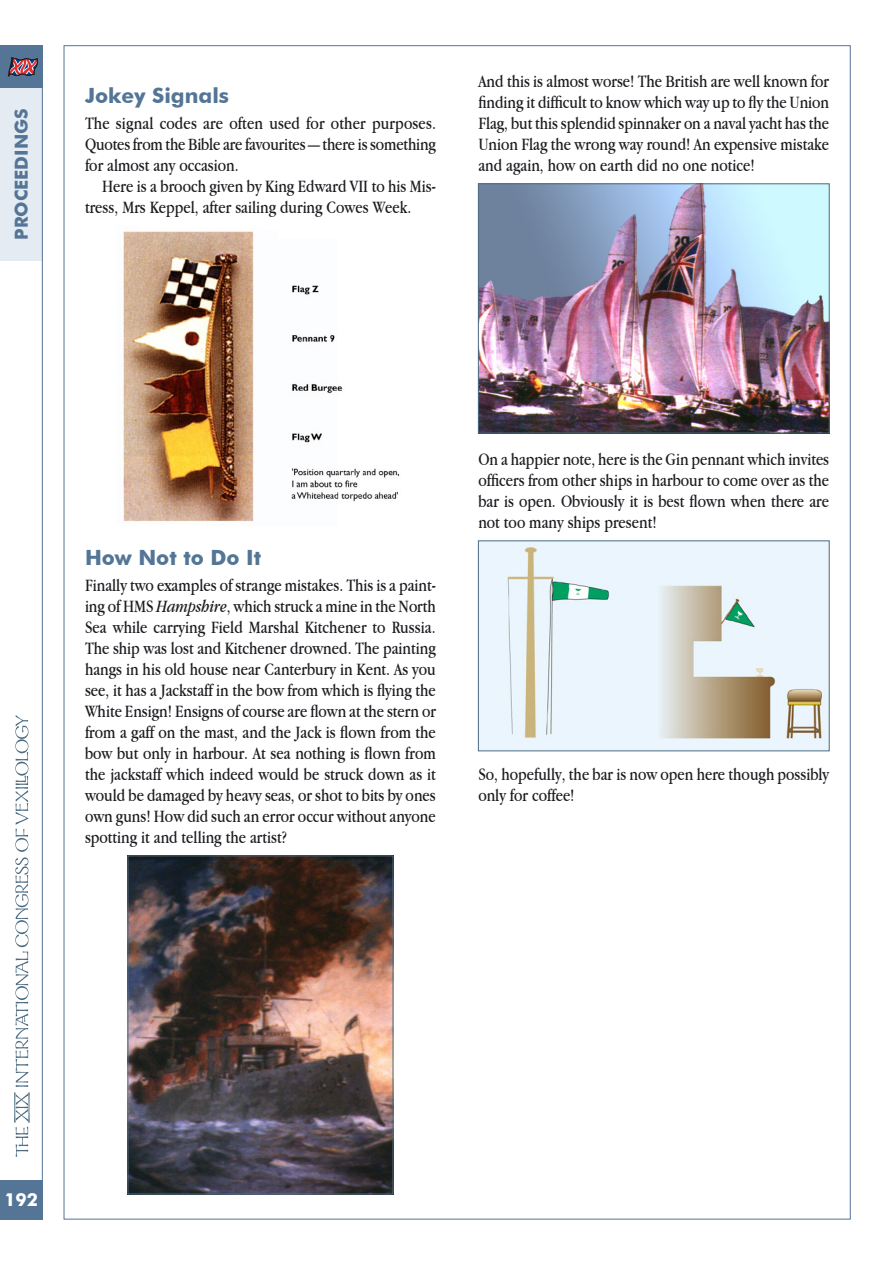
<style>
.page{position:relative;width:893px;height:1263px;background:#fff}
.page>*{position:absolute;margin:0;border:0;box-sizing:border-box;transform-origin:0 0}
.Subheading{font:700 21px "Futura BT";color:#547595}
.First_Paragraph{font:18px/21px "Apple Garamond";color:#1b1c20;text-align:justify}
.Paragraph{font:18px/21px "Apple Garamond";color:#1b1c20}
.t1{font:700 18px "Futura BT";color:#547595}
.t2{font:700 18px "Futura BT";color:#fff}
.s1{font-style:italic}
</style>
<div class="page">
<svg style="left:14px;top:715px;width:16px;height:442px"></svg>
<div style="left:0;top:87px;width:43px;height:174px;background:#e5ebf2"></div>
<hr style="left:42px;top:45px;width:1px;height:1174px;background:#547595">
<div style="left:0;top:1180px;width:43px;height:39px;background:#547595"></div>
<div style="left:0;top:45px;width:43px;height:43px;background:#547595"></div>
<svg style="left:8px;top:57px;width:30px;height:19px"></svg>
<img style="left:123px;top:231px;width:277px;height:291px">
<img style="left:130px;top:858px;width:261px;height:334px">
<div style="left:128px;top:856px;width:265px;height:338px;border:1px solid #4e6c81"></div>
<img style="left:480px;top:186px;width:347px;height:245px">
<div style="left:478px;top:184px;width:351px;height:249px;border:1px solid #4e6c81"></div>
<img style="left:480px;top:543px;width:347px;height:206px">
<div style="left:478px;top:541px;width:351px;height:210px;border:1px solid #4e6c81"></div>
<p class="t1" style="left:11px;top:240px;width:133px;rotate:-90deg">PROCEEDINGS</p>
<p class="Subheading" style="left:85px;top:83px;width:146px">Jokey Signals</p>
<p class="First_Paragraph" style="left:85px;top:112px;width:352px">The signal codes are often used for other purposes.<br>Quotes from the Bible are favourites — there is something for almost any occasion.</p>
<p class="Paragraph" style="left:85px;top:175px;width:352px;text-indent:17px">Here is a brooch given by King Edward VII to his Mis&shy;tress, Mrs Keppel, after sailing during Cowes Week.</p>
<p class="First_Paragraph" style="left:478px;top:70px;width:352px">And this is almost worse! The British are well known for finding it difficult to know which way up to fly the Union Flag, but this splendid spinnaker on a naval yacht has the Union Flag the wrong way round! An expensive mistake and again, how on earth did no one notice!</p>
<p class="Subheading" style="left:85px;top:545px;width:178px">How Not to Do It</p>
<p class="First_Paragraph" style="left:85px;top:574px;width:352px">Finally two examples of strange mistakes. This is a paint&shy;ing of HMS <span class="s1">Hampshire</span>, which struck a mine in the North Sea while carrying Field Marshal Kitchener to Russia.<br>The ship was lost and Kitchener drowned. The painting hangs in his old house near Canterbury in Kent. As you see, it has a Jackstaff in the bow from which is flying the White Ensign! Ensigns of course are flown at the stern or from a gaff on the mast, and the Jack is flown from the bow but only in harbour. At sea nothing is flown from the jackstaff which indeed would be struck down as it would be damaged by heavy seas, or shot to bits by ones own guns! How did such an error occur without anyone spotting it and telling the artist?</p>
<p class="First_Paragraph" style="left:478px;top:448px;width:352px">On a happier note, here is the Gin pennant which invites officers from other ships in harbour to come over as the bar is open. Obviously it is best flown when there are not too many ships present!</p>
<p class="First_Paragraph" style="left:478px;top:763px;width:352px">So, hopefully, the bar is now open here though possibly only for coffee!</p>
<p class="t2" style="left:4px;top:1189px;width:35px">192</p>
</div>
